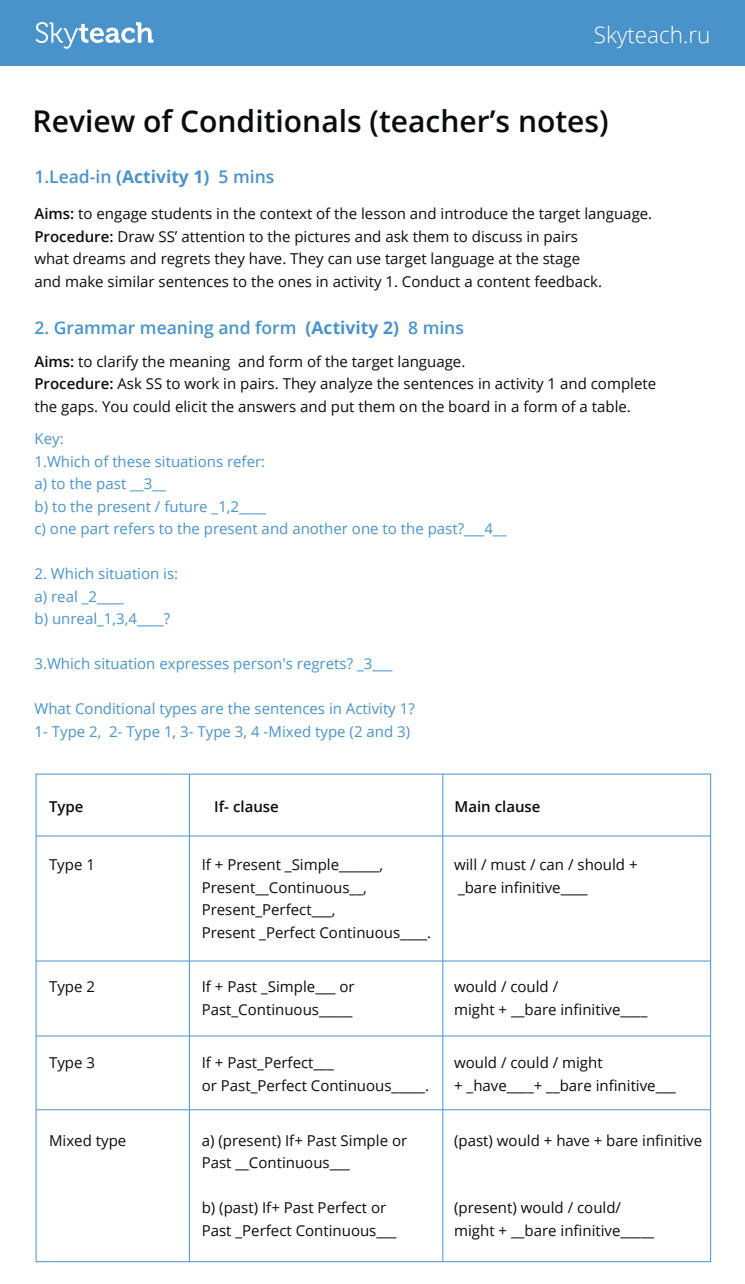
<style>
.page{position:relative;width:745px;height:1284px;background:#fff}
.page>*{position:absolute;margin:0;border:0;box-sizing:border-box;transform-origin:0 0}
.t1{font:600 30px "Open Sans";color:#0a0b0d}
.t2{font:300 22.5px "Open Sans";color:#fff}
.t3{font:600 17.5px "Open Sans";color:#4a93ca}
.t4{font:15px/22.5px "Open Sans";color:#0a0b0d}
.t5{font:15px/22.5px "Open Sans";color:#4a93ca}
.t6{font:600 15px "Open Sans";color:#0a0b0d}
.s1{font-weight:700}
.s2{font-weight:600}
</style>
<div class="page">
<div style="left:0;top:0;width:744px;height:66px;background:#4a93ca"></div>
<svg style="left:35px;top:22px;width:118px;height:27px"></svg>
<svg style="left:35px;top:773px;width:675px;height:489px"></svg>
<hr style="left:189px;top:774px;width:1px;height:488px;background:#4a93ca">
<hr style="left:442px;top:774px;width:1px;height:488px;background:#4a93ca">
<hr style="left:36px;top:836px;width:674px;height:1px;background:#4a93ca">
<hr style="left:36px;top:961px;width:674px;height:1px;background:#4a93ca">
<hr style="left:36px;top:1036px;width:674px;height:1px;background:#4a93ca">
<hr style="left:36px;top:1109px;width:674px;height:1px;background:#4a93ca">
<h2 class="t2" style="left:593px;top:19px;width:118px">Skyteach.ru</h2>
<h1 class="t1" style="left:32px;top:100px;width:577px">Review of Conditionals (teacher’s notes)</h1>
<p class="t3" style="left:34px;top:164px;width:241px">1.Lead-in <span class="s1">(Activity 1)</span> 5 mins</p>
<p class="t4" style="left:34px;top:202px;width:619px"><span class="s2">Aims:</span> to engage students in the context of the lesson and introduce the target language.<br><span class="s2">Procedure:</span> Draw SS’ attention to the pictures and ask them to discuss in pairs<br>what dreams and regrets they have. They can use target language at the stage<br>and make similar sentences to the ones in activity 1. Conduct a content feedback.</p>
<p class="t3" style="left:34px;top:315px;width:431px">2. Grammar meaning and form <span class="s1">(Activity 2)</span> 8 mins</p>
<p class="t4" style="left:34px;top:350px;width:623px"><span class="s2">Aims:</span> to clarify the meaning and form of the target language.<br><span class="s2">Procedure:</span> Ask SS to work in pairs. They analyze the sentences in activity 1 and complete the gaps. You could elicit the answers and put them on the board in a form of a table.</p>
<p class="t5" style="left:34px;top:427px;width:473px">Key:<br>1.Which of these situations refer:<br>a) to the past __3__<br>b) to the present / future _1,2____<br>c) one part refers to the present and another one to the past?___4__</p>
<p class="t5" style="left:34px;top:562px;width:145px">2. Which situation is: a) real _2____<br>b) unreal_1,3,4____?</p>
<p class="t5" style="left:34px;top:652px;width:359px">3.Which situation expresses person's regrets? _3___</p>
<p class="t5" style="left:34px;top:697px;width:381px">What Conditional types are the sentences in Activity 1?<br>1- Type 2, 2- Type 1, 3- Type 3, 4 -Mixed type (2 and 3)</p>
<p class="t6" style="left:49px;top:796px;width:36px">Type</p>
<p class="t6" style="left:214px;top:796px;width:66px">If- clause</p>
<p class="t6" style="left:454px;top:796px;width:87px">Main clause</p>
<p class="t4" style="left:49px;top:853px;width:47px">Type 1</p>
<p class="t4" style="left:201px;top:853px;width:231px">If + Present _Simple______,<br>Present__Continuous__,<br>Present_Perfect___,<br>Present _Perfect Continuous____.</p>
<p class="t4" style="left:454px;top:853px;width:185px">will / must / can / should + _bare infinitive____</p>
<p class="t4" style="left:49px;top:975px;width:47px">Type 2</p>
<p class="t4" style="left:201px;top:975px;width:154px">If + Past _Simple___ or<br>Past_Continuous_____</p>
<p class="t4" style="left:454px;top:975px;width:195px">would / could /<br>might + __bare infinitive____</p>
<p class="t4" style="left:49px;top:1051px;width:47px">Type 3</p>
<p class="t4" style="left:201px;top:1051px;width:229px">If + Past_Perfect___<br>or Past_Perfect Continuous_____.</p>
<p class="t4" style="left:454px;top:1051px;width:223px">would / could / might<br>+ _have____+ __bare infinitive___</p>
<p class="t4" style="left:49px;top:1129px;width:79px">Mixed type</p>
<p class="t4" style="left:202px;top:1129px;width:207px">a) (present) If+ Past Simple or<br>Past __Continuous___</p>
<p class="t4" style="left:202px;top:1196px;width:196px">b) (past) If+ Past Perfect or<br>Past _Perfect Continuous___</p>
<p class="t4" style="left:454px;top:1129px;width:249px">(past) would + have + bare infinitive</p>
<p class="t4" style="left:454px;top:1196px;width:201px">(present) would / could/ might + __bare infinitive_____</p>
</div>
